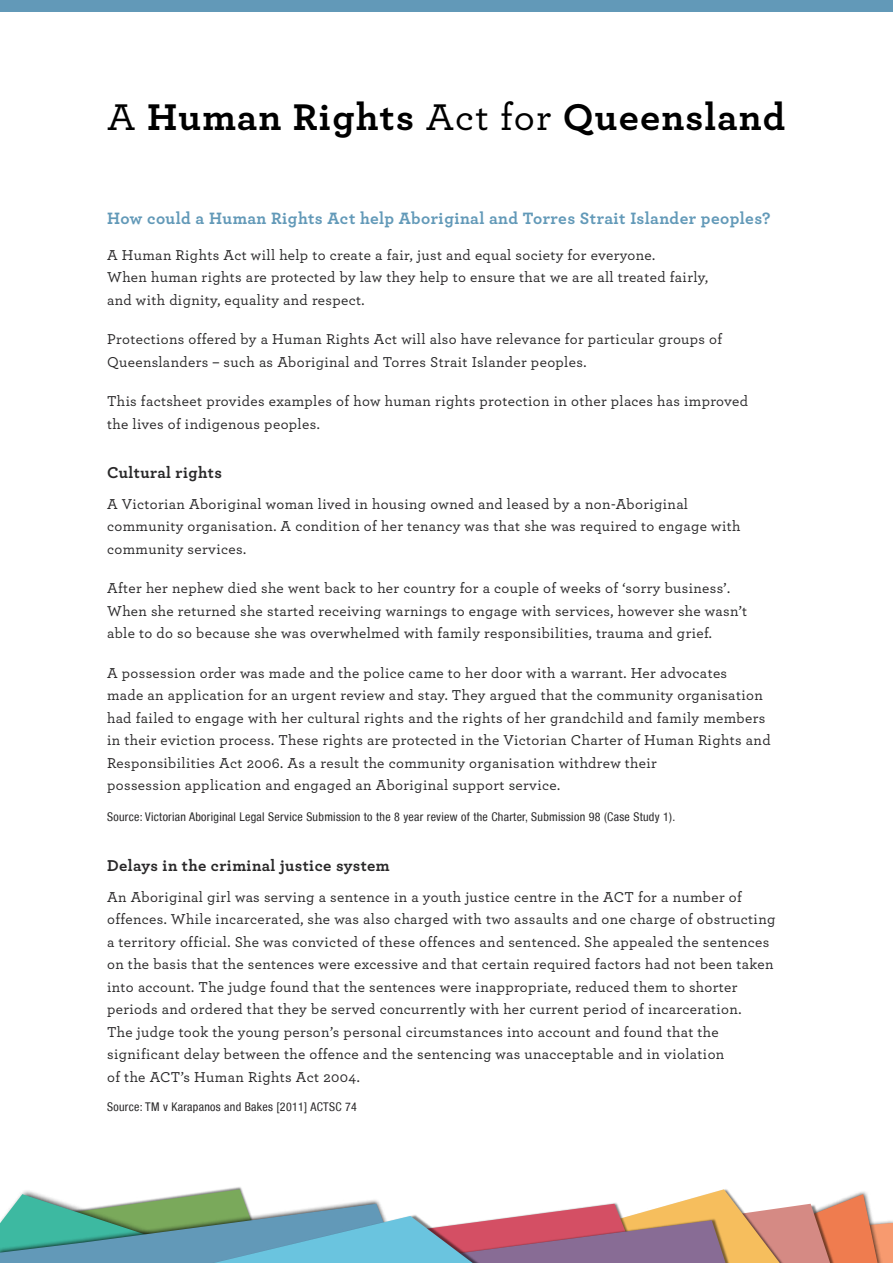
<style>
.page{position:relative;width:893px;height:1263px;background:#fff}
.page>*{position:absolute;margin:0;border:0;box-sizing:border-box;transform-origin:0 0}
.t1{font:700 39px "Archer";letter-spacing:.03em;color:#000}
.t2{font:700 17.25px "Archer";letter-spacing:.025em;color:#6299b8}
.t3{font:700 16.5px "Archer";letter-spacing:.025em;color:#292829}
.t4{font:500 15px/22.5px "Archer";letter-spacing:.025em;color:#292829}
.t5{font:condensed 12px "Helvetica Neue LT";letter-spacing:.025em;color:#292829}
.s1{font-weight:500}
</style>
<div class="page">
<div style="left:0;top:0;width:893px;height:11px;background:#6299b8"></div>
<div style="left:65px;top:1187px;width:189px;height:66px;background:#000;opacity:.5"></div>
<svg style="left:0;top:1189px;width:893px;height:74px"></svg>
<h1 class="t1" style="left:107px;top:86px;width:680px"><span class="s1">A</span> Human Rights <span class="s1">Act for</span> Queensland</h1>
<p class="t2" style="left:107px;top:205px;width:665px">How could a Human Rights Act help Aboriginal and Torres Strait Islander peoples?</p>
<p class="t4" style="left:107px;top:242px;width:603px">A Human Rights Act will help to create a fair, just and equal society for everyone.<br>When human rights are protected by law they help to ensure that we are all treated fairly, and with dignity, equality and respect.</p>
<p class="t4" style="left:107px;top:327px;width:617px">Protections offered by a Human Rights Act will also have relevance for particular groups of<br>Queenslanders – such as Aboriginal and Torres Strait Islander peoples.</p>
<p class="t4" style="left:107px;top:389px;width:642px">This factsheet provides examples of how human rights protection in other places has improved the lives of indigenous peoples.</p>
<p class="t3" style="left:107px;top:459px;width:116px">Cultural rights</p>
<p class="t4" style="left:107px;top:492px;width:635px">A Victorian Aboriginal woman lived in housing owned and leased by a non-Aboriginal community organisation. A condition of her tenancy was that she was required to engage with community services.</p>
<p class="t4" style="left:107px;top:576px;width:642px">After her nephew died she went back to her country for a couple of weeks of ‘sorry business’.<br>When she returned she started receiving warnings to engage with services, however she wasn’t able to do so because she was overwhelmed with family responsibilities, trauma and grief.</p>
<p class="t4" style="left:107px;top:661px;width:665px">A possession order was made and the police came to her door with a warrant. Her advocates<br>made an application for an urgent review and stay. They argued that the community organisation had failed to engage with her cultural rights and the rights of her grandchild and family members in their eviction process. These rights are protected in the Victorian Charter of Human Rights and Responsibilities Act 2006. As a result the community organisation withdrew their<br>possession application and engaged an Aboriginal support service.</p>
<p class="t5" style="left:107px;top:810px;width:570px">Source: Victorian Aboriginal Legal Service Submission to the 8 year review of the Charter, Submission 98 (Case Study 1).</p>
<p class="t3" style="left:107px;top:852px;width:284px">Delays in the criminal justice system</p>
<p class="t4" style="left:107px;top:885px;width:670px">An Aboriginal girl was serving a sentence in a youth justice centre in the ACT for a number of offences. While incarcerated, she was also charged with two assaults and one charge of obstructing a territory official. She was convicted of these offences and sentenced. She appealed the sentences on the basis that the sentences were excessive and that certain required factors had not been taken into account. The judge found that the sentences were inappropriate, reduced them to shorter periods and ordered that they be served concurrently with her current period of incarceration.<br>The judge took the young person’s personal circumstances into account and found that the significant delay between the offence and the sentencing was unacceptable and in violation<br>of the ACT’s Human Rights Act 2004.</p>
<p class="t5" style="left:107px;top:1100px;width:251px">Source: TM v Karapanos and Bakes [2011] ACTSC 74</p>
</div>
